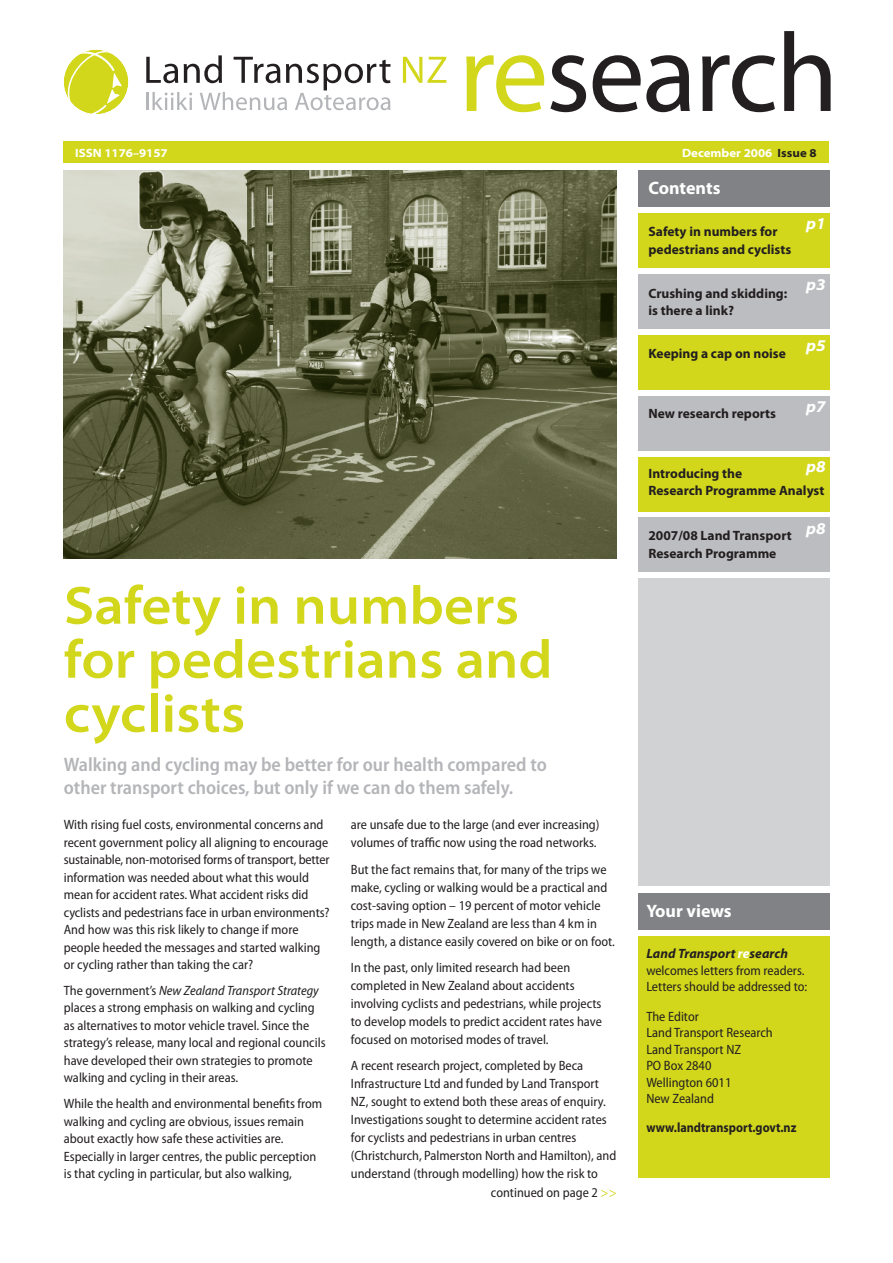
<style>
.page{position:relative;width:893px;height:1263px;background:#fff}
.page>*{position:absolute;margin:0;border:0;box-sizing:border-box;transform-origin:0 0}
.t1{font:112.5px "Myriad Pro";letter-spacing:-.02em;color:#231f20}
.t2{font:600 semi-expanded 54px/54px "Myriad Pro";color:#d2d71c}
.t3{font:600 semi-condensed 19.5px/22.5px "Myriad Pro";color:#b4b5b8}
.t4{font:700 18px "Myriad Pro";color:#fff}
.t5{font:700 18px "Myriad";letter-spacing:-.005em;color:#fff}
.t6{font:italic 700 semi-expanded 16.5px "Myriad Pro";color:#fff}
.t7{font:semi-condensed 13.5px/17.4px "Myriad Pro";color:#231f20}
.t8{font:700 13.5px/17.2px "Myriad Pro";color:#231f20}
.t9{font:700 13.5px "Myriad Pro";color:#231f20;scale:.9 1}
.t10{font:700 semi-expanded 12px "Myriad Pro";color:#fff}
.s1{color:#d2d71c}
.s2{color:#231f20}
.s3{font-style:italic}
.s4{font-weight:700;font-style:italic;font-stretch:normal}
.s5{font-weight:700;font-style:italic;font-stretch:normal;color:#fff}
</style>
<div class="page">
<div style="left:638px;top:396px;width:191px;height:54px;background:#bcbdc0"></div>
<div style="left:638px;top:579px;width:191px;height:307px;background:#d1d2d4"></div>
<div style="left:638px;top:335px;width:191px;height:54px;background:#d2d71c"></div>
<div style="left:638px;top:275px;width:191px;height:54px;background:#bcbdc0"></div>
<div style="left:638px;top:214px;width:191px;height:54px;background:#d2d71c"></div>
<div style="left:64px;top:142px;width:765px;height:21px;background:#d2d71c"></div>
<svg style="left:403px;top:57px;width:43px;height:26px"></svg>
<svg style="left:146px;top:55px;width:244px;height:55px"></svg>
<svg style="left:63px;top:49px;width:66px;height:66px"></svg>
<div style="left:638px;top:937px;width:191px;height:241px;background:#d2d71c"></div>
<div style="left:638px;top:893px;width:191px;height:37px;background:#808285"></div>
<div style="left:638px;top:170px;width:191px;height:37px;background:#808285"></div>
<img style="left:64px;top:170px;width:553px;height:388px">
<div style="left:638px;top:518px;width:191px;height:54px;background:#bcbdc0"></div>
<div style="left:638px;top:457px;width:191px;height:54px;background:#d2d71c"></div>
<h1 class="t1" style="left:458px;top:4px;width:381px"><span class="s1">re</span>search</h1>
<p class="t10" style="left:75px;top:146px;width:94px">ISSN 1176–9157</p>
<p class="t10" style="left:682px;top:146px;width:136px">December 2006 <span class="s2">Issue 8</span></p>
<h3 class="t5" style="left:648px;top:179px;width:74px">Contents</h3>
<p class="t8" style="left:648px;top:223px;width:144px">Safety in numbers for pedestrians and cyclists</p>
<p class="t8" style="left:648px;top:284px;width:140px">Crushing and skidding: is there a link?</p>
<p class="t8" style="left:648px;top:345px;width:139px">Keeping a cap on noise</p>
<p class="t6" style="left:806px;top:214px;width:21px">p1</p>
<p class="t6" style="left:806px;top:275px;width:21px">p3</p>
<p class="t6" style="left:806px;top:336px;width:21px">p5</p>
<p class="t8" style="left:648px;top:405px;width:129px">New research reports</p>
<p class="t6" style="left:806px;top:397px;width:21px">p7</p>
<h2 class="t2" style="left:64px;top:579px;width:490px">Safety in numbers for pedestrians and cyclists</h2>
<h3 class="t3" style="left:64px;top:754px;width:485px">Walking and cycling may be better for our health compared to other transport choices, but only if we can do them safely.</h3>
<p class="t7" style="left:64px;top:816px;width:267px">With rising fuel costs, environmental concerns and recent government policy all aligning to encourage sustainable, non-motorised forms of transport, better information was needed about what this would mean for accident rates. What accident risks did cyclists and pedestrians face in urban environments?<br>And how was this risk likely to change if more people heeded the messages and started walking or cycling rather than taking the car?</p>
<p class="t7" style="left:64px;top:982px;width:263px">The government’s <span class="s3">New Zealand Transport Strategy </span>places a strong emphasis on walking and cycling as alternatives to motor vehicle travel. Since the strategy’s release, many local and regional councils have developed their own strategies to promote walking and cycling in their areas.</p>
<p class="t7" style="left:64px;top:1095px;width:260px">While the health and environmental benefits from walking and cycling are obvious, issues remain about exactly how safe these activities are.<br>Especially in larger centres, the public perception is that cycling in particular, but also walking,</p>
<p class="t7" style="left:351px;top:816px;width:250px;line-height:18px">are unsafe due to the large (and ever increasing) volumes of traffic now using the road networks.</p>
<p class="t7" style="left:351px;top:860px;width:266px;line-height:18px">But the fact remains that, for many of the trips we make, cycling or walking would be a practical and cost-saving option – 19 percent of motor vehicle trips made in New Zealand are less than 4 km in length, a distance easily covered on bike or on foot.</p>
<p class="t7" style="left:351px;top:959px;width:252px;line-height:18px">In the past, only limited research had been completed in New Zealand about accidents involving cyclists and pedestrians, while projects to develop models to predict accident rates have focused on motorised modes of travel.</p>
<p class="t7" style="left:351px;top:1057px;width:267px;line-height:18px">A recent research project, completed by Beca Infrastructure Ltd and funded by Land Transport NZ, sought to extend both these areas of enquiry.<br>Investigations sought to determine accident rates for cyclists and pedestrians in urban centres (Christchurch, Palmerston North and Hamilton), and understand (through modelling) how the risk to</p>
<p class="t7" style="left:491px;top:1183px;width:127px">continued on page 2 <span class="s1">&gt;&gt;</span></p>
<p class="t6" style="left:806px;top:458px;width:21px">p8</p>
<p class="t8" style="left:648px;top:464px;width:177px">Introducing the<br>Research Programme Analyst</p>
<p class="t8" style="left:648px;top:527px;width:145px">2007/08 Land Transport<br>Research Programme</p>
<p class="t6" style="left:806px;top:519px;width:21px">p8</p>
<h3 class="t4" style="left:646px;top:899px;width:87px">Your views</h3>
<p class="t7" style="left:646px;top:946px;width:162px;line-height:16.5px"><span class="s4">Land Transport</span> <span class="s5">re</span><span class="s4">search </span>welcomes letters from readers.<br>Letters should be addressed to:</p>
<p class="t7" style="left:646px;top:1008px;width:128px;line-height:16.5px">The Editor<br>Land Transport Research<br>Land Transport NZ<br>PO Box 2840<br>Wellington 6011<br>New Zealand</p>
<p class="t9" style="left:646px;top:1119px;width:168px">www.landtransport.govt.nz</p>
</div>
